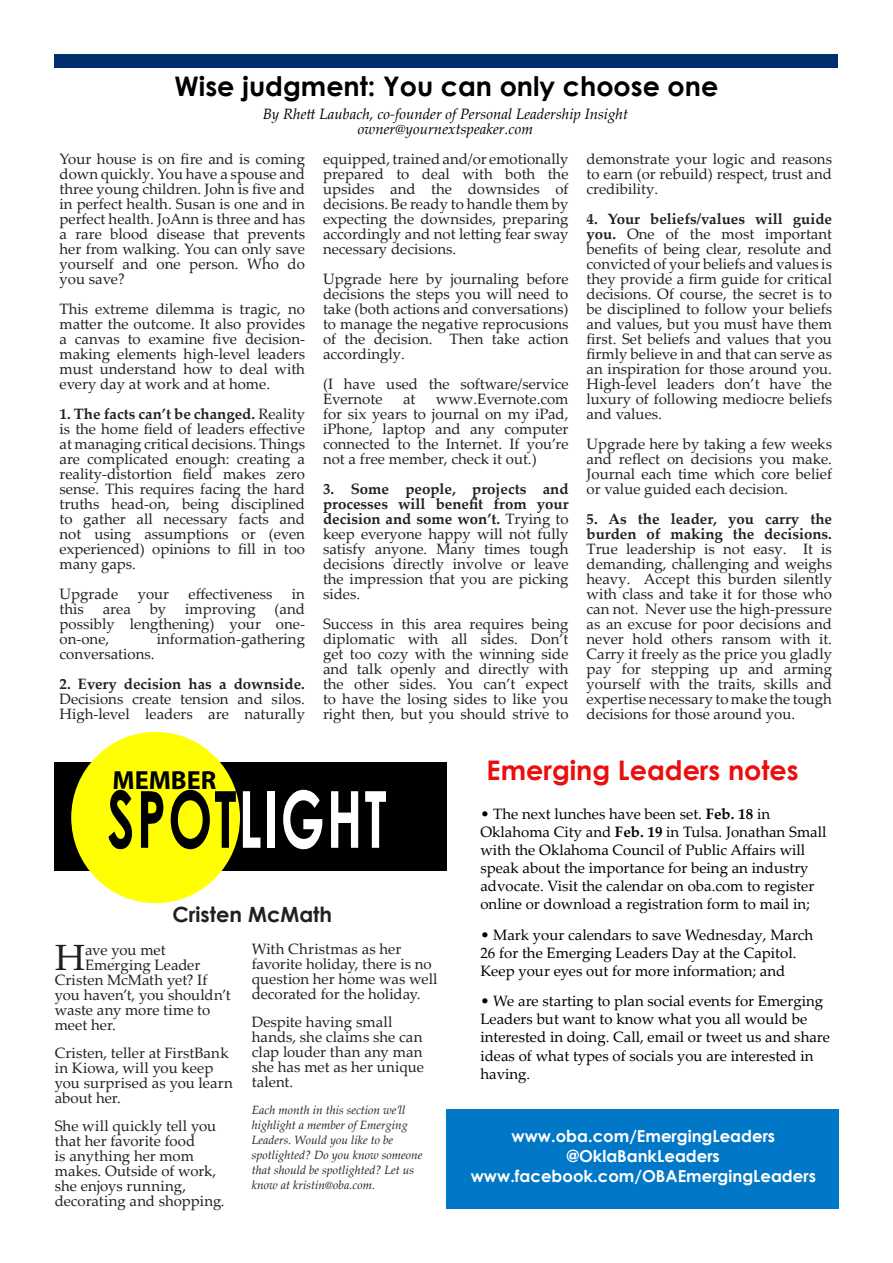
<style>
.page{position:relative;width:893px;height:1263px;background:#fff}
.page>*{position:absolute;margin:0;border:0;box-sizing:border-box;transform-origin:0 0}
.Title_2{font:700 78.75px "Century Gothic";letter-spacing:.04em;color:#fff;scale:.67 1}
.Body_1{font:36.6px "Palatino Linotype";color:#231f20}
.Hard_White{font:700 27px "Century Gothic";color:#000}
.Hard_Orange{font:700 27px "Century Gothic";color:#ec0d0d}
.Title_2-2{font:700 26.25px "Myriad Pro";color:#000}
.Hard{font:700 21px "Century Gothic";color:#231f20}
.Hard_White-2{font:700 16.5px "Century Gothic";color:#fff}
.Body_1-2{font:15px/15px "Palatino Linotype";color:#231f20;text-align:justify}
.Body_1_Orange{font:15px/18px "Palatino Linotype";color:#000}
.Body_1_Blue{font:italic 15px/15px "Palatino Linotype";color:#000;text-align:center}
.Body_1-3{font:italic 12px/15px "Palatino Linotype";color:#231f20}
.s1{font-weight:700}
.s2{color:#000}
</style>
<div class="page">
<div style="left:54px;top:54px;width:783px;height:13px;background:#002f6e"></div>
<div style="left:446px;top:1110px;width:393px;height:99px;background:#0078c7"></div>
<div style="left:54px;top:762px;width:392px;height:109px;background:#000"></div>
<div style="left:71px;top:732px;width:169px;height:171px;background:#fffe03;border-radius:50%"></div>
<p class="Hard_White" style="left:175px;top:66px;width:545px">Wise judgment: You can only choose one</p>
<p class="Body_1_Blue" style="left:263px;top:106px;width:367px">By Rhett Laubach, co-founder of Personal Leadership Insight owner@yournextspeaker.com</p>
<p class="Body_1-2" style="left:60px;top:151px;width:247px">Your house is on fire and is coming down quickly. You have a spouse and three young children. John is five and in perfect health. Susan is one and in perfect health. JoAnn is three and has a rare blood disease that prevents her from walking. You can only save yourself and one person. Who do you save?</p>
<p class="Body_1-2" style="left:60px;top:301px;width:247px">This extreme dilemma is tragic, no matter the outcome. It also provides a canvas to examine five decision&shy;making elements high-level leaders must understand how to deal with every day at work and at home.</p>
<p class="Body_1-2" style="left:60px;top:406px;width:247px"><span class="s1">1. The facts can’t be changed.</span> Reality is the home field of leaders effective at managing critical decisions. Things are complicated enough: creating a reality-distortion field makes zero sense. This requires facing the hard truths head-on, being disciplined to gather all necessary facts and not using assumptions or (even experienced) opinions to fill in too many gaps.</p>
<p class="Body_1-2" style="left:60px;top:586px;width:60px">Upgrade</p>
<p class="Body_1-2" style="left:138px;top:586px;width:33px">your</p>
<p class="Body_1-2" style="left:188px;top:586px;width:86px">effectiveness</p>
<p class="Body_1-2" style="left:292px;top:586px;width:15px">in</p>
<p class="Body_1-2" style="left:60px;top:601px;width:26px">this</p>
<p class="Body_1-2" style="left:103px;top:601px;width:30px">area</p>
<p class="Body_1-2" style="left:150px;top:601px;width:18px">by</p>
<p class="Body_1-2" style="left:185px;top:601px;width:72px">improving</p>
<p class="Body_1-2" style="left:60px;top:601px;width:247px;text-indent:215px">(and possibly lengthening) your one&shy;on-one,</p>
<p class="Body_1-2" style="left:157px;top:631px;width:150px">information-gathering</p>
<p class="Body_1-2" style="left:60px;top:646px;width:97px">conversations.</p>
<p class="Body_1-2" style="left:60px;top:676px;width:247px"><span class="s1">2. Every decision has a downside.<br></span>Decisions create tension and silos.<br>High-level leaders are naturally</p>
<p class="Body_1-2" style="left:323px;top:151px;width:247px">equipped, trained and/or emotionally prepared to deal with both the upsides and the downsides of decisions. Be ready to handle them by expecting the downsides, preparing accordingly and not letting fear sway necessary decisions.</p>
<p class="Body_1-2" style="left:323px;top:271px;width:247px">Upgrade here by journaling before decisions the steps you will need to take (both actions and conversations) to manage the negative reprocusions of the decision. Then take action accordingly.</p>
<p class="Body_1-2" style="left:323px;top:376px;width:247px">(I have used the software/service<br>Evernote</p>
<p class="Body_1-2" style="left:323px;top:391px;width:247px;text-indent:113px">www.Evernote.com for six years to journal on my iPad, iPhone, laptop and any computer connected to the Internet. If you’re not a free member, check it out.)</p>
<p class="Body_1-2" style="left:323px;top:481px;width:247px"><span class="s1">3. Some people, projects and processes will benefit from your decision and some won’t.</span> Trying to keep everyone happy will not fully satisfy anyone. Many times tough decisions directly involve or leave the impression that you are picking sides.</p>
<p class="Body_1-2" style="left:323px;top:616px;width:247px">Success in this area requires being diplomatic with all sides. Don’t get too cozy with the winning side and talk openly and directly with the other sides. You can’t expect to have the losing sides to like you right then, but you should strive to</p>
<p class="Body_1-2" style="left:403px;top:391px;width:14px">at</p>
<p class="Body_1-2" style="left:586px;top:151px;width:247px">demonstrate your logic and reasons to earn (or rebuild) respect, trust and credibility.</p>
<p class="Body_1-2" style="left:586px;top:211px;width:247px"><span class="s1">4. Your beliefs/values will guide you.</span> One of the most important benefits of being clear, resolute and convicted of your beliefs and values is they provide a firm guide for critical decisions. Of course, the secret is to be disciplined to follow your beliefs and values, but you must have them first. Set beliefs and values that you firmly believe in and that can serve as an inspiration for those around you.<br>High-level leaders don’t have the luxury of following mediocre beliefs and values.</p>
<p class="Body_1-2" style="left:586px;top:436px;width:247px">Upgrade here by taking a few weeks and reflect on decisions you make.<br>Journal each time which core belief or value guided each decision.</p>
<p class="Body_1-2" style="left:586px;top:511px;width:247px"><span class="s1">5. As the leader, you carry the burden of making the decisions.<br></span>True leadership is not easy. It is demanding, challenging and weighs heavy. Accept this burden silently with class and take it for those who can not. Never use the high-pressure as an excuse for poor decisions and never hold others ransom with it.<br>Carry it freely as the price you gladly pay for stepping up and arming yourself with the traits, skills and expertise necessary to make the tough decisions for those around you.</p>
<p class="Title_2-2" style="left:112px;top:763px;width:105px">MEMBER</p>
<p class="Title_2" style="left:107px;top:759px;width:418px"><span class="s2">SPOT</span>LIGHT</p>
<p class="Hard" style="left:172px;top:898px;width:161px">Cristen McMath</p>
<p class="Body_1" style="left:55px;top:932px;width:32px">H</p>
<p class="Body_1-2" style="left:85px;top:942px;width:82px">ave you met</p>
<p class="Body_1-2" style="left:85px;top:957px;width:117px">Emerging Leader</p>
<p class="Body_1-2" style="left:55px;top:972px;width:154px">Cristen McMath yet? If</p>
<p class="Body_1-2" style="left:55px;top:987px;width:177px">you haven’t, you shouldn’t</p>
<p class="Body_1-2" style="left:55px;top:1002px;width:157px">waste any more time to</p>
<p class="Body_1-2" style="left:55px;top:1017px;width:63px">meet her.</p>
<p class="Body_1-2" style="left:55px;top:1045px;width:180px;text-align:left">Cristen, teller at FirstBank in Kiowa, will you keep you surprised as you learn about her.</p>
<p class="Body_1-2" style="left:55px;top:1118px;width:171px;text-align:left">She will quickly tell you that her favorite food<br>is anything her mom makes. Outside of work, she enjoys running, decorating and shopping.</p>
<p class="Body_1-2" style="left:252px;top:941px;width:187px;text-align:left">With Christmas as her favorite holiday, there is no question her home was well decorated for the holiday.</p>
<p class="Body_1-2" style="left:252px;top:1013px;width:174px;text-align:left">Despite having small hands, she claims she can clap louder than any man she has met as her unique talent.</p>
<p class="Body_1-3" style="left:252px;top:1102px;width:172px">Each month in this section we’ll highlight a member of Emerging<br>Leaders. Would you like to be spotlighted? Do you know someone that should be spotlighted? Let us know at kristin@oba.com.</p>
<p class="Hard_Orange" style="left:487px;top:750px;width:314px">Emerging Leaders notes</p>
<p class="Body_1_Orange" style="left:480px;top:804px;width:348px">• The next lunches have been set. <span class="s1">Feb. 18</span> in Oklahoma City and <span class="s1">Feb. 19</span> in Tulsa. Jonathan Small with the Oklahoma Council of Public Affairs will speak about the importance for being an industry advocate. Visit the calendar on oba.com to register online or download a registration form to mail in;</p>
<p class="Body_1_Orange" style="left:480px;top:925px;width:334px">• Mark your calendars to save Wednesday, March<br>26 for the Emerging Leaders Day at the Capitol.<br>Keep your eyes out for more information; and</p>
<p class="Body_1_Orange" style="left:480px;top:992px;width:351px">• We are starting to plan social events for Emerging Leaders but want to know what you all would be interested in doing. Call, email or tweet us and share ideas of what types of socials you are interested in having.</p>
<p class="Hard_White-2" style="left:511px;top:1124px;width:265px">www.oba.com/EmergingLeaders</p>
<p class="Hard_White-2" style="left:567px;top:1144px;width:155px">@OklaBankLeaders</p>
<p class="Hard_White-2" style="left:471px;top:1163px;width:347px">www.facebook.com/OBAEmergingLeaders</p>
</div>
